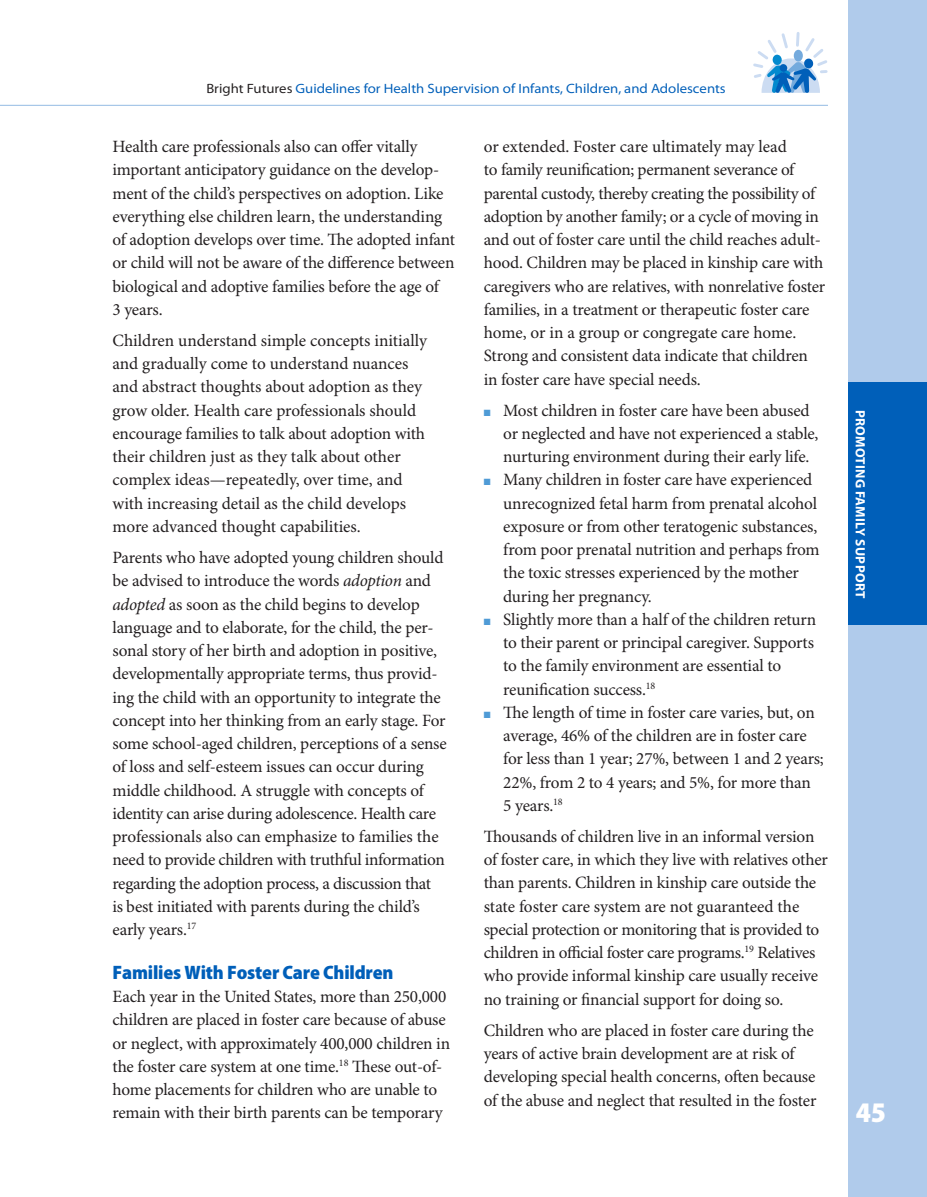
<style>
.page{position:relative;width:927px;height:1197px;background:#fff}
.page>*{position:absolute;margin:0;border:0;box-sizing:border-box;transform-origin:0 0}
.t1{font:900 semi-condensed 28.5px "Myriad Pro";color:#fff}
.t2{font:900 semi-condensed 19.5px "Myriad Pro";letter-spacing:-.01em;color:#005fb9}
.t3{font:17.25px/23.2px "Minion Pro";letter-spacing:-.01em;color:#231f20}
.t4{font:semi-expanded 13.5px "Myriad Pro";color:#005fb9}
.t5{font:700 13.5px "Myriad Pro";letter-spacing:.02em;color:#fff}
.s1{color:#231f20}
.s2{font-style:italic}
.s3{color:#4f9bd6}
</style>
<div class="page">
<div style="left:848px;top:0;width:79px;height:1197px;background:#b0cbeb"></div>
<hr style="left:0;top:105px;width:828px;height:1px;background:#94bbe4">
<svg style="left:753px;top:32px;width:75px;height:61px"></svg>
<div style="left:848px;top:382px;width:79px;height:244px;background:#005fb9"></div>
<p class="t4" style="left:206px;top:81px;width:521px"><span class="s1">Bright Futures</span> Guidelines for Health Supervision of Infants, Children, and Adolescents</p>
<p class="t3" style="left:112px;top:136px;width:344px">Health care professionals also can offer vitally important anticipatory guidance on the develop&shy;ment of the child’s perspectives on adoption. Like everything else children learn, the understanding of adoption develops over time. The adopted infant or child will not be aware of the difference between biological and adoptive families before the age of<br>3 years.</p>
<p class="t3" style="left:112px;top:329px;width:316px">Children understand simple concepts initially and gradually come to understand nuances and abstract thoughts about adoption as they grow older. Health care professionals should encourage families to talk about adoption with their children just as they talk about other complex ideas—repeatedly, over time, and with increasing detail as the child develops more advanced thought capabilities.</p>
<p class="t3" style="left:112px;top:547px;width:336px">Parents who have adopted young children should be advised to introduce the words <span class="s2">adoption</span> and <span class="s2">adopted</span> as soon as the child begins to develop language and to elaborate, for the child, the per&shy;sonal story of her birth and adoption in positive, developmentally appropriate terms, thus provid&shy;ing the child with an opportunity to integrate the concept into her thinking from an early stage. For some school-aged children, perceptions of a sense of loss and self-esteem issues can occur during middle childhood. A struggle with concepts of identity can arise during adolescence. Health care professionals also can emphasize to families the need to provide children with truthful information regarding the adoption process, a discussion that<br>is best initiated with parents during the child’s early years.<sup>17</sup></p>
<p class="t2" style="left:112px;top:961px;width:283px">Families With Foster Care Children</p>
<p class="t3" style="left:112px;top:986px;width:339px">Each year in the United States, more than 250,000 children are placed in foster care because of abuse or neglect, with approximately 400,000 children in the foster care system at one time.<sup>18</sup> These out-of&shy;home placements for children who are unable to remain with their birth parents can be temporary</p>
<p class="t3" style="left:484px;top:136px;width:343px">or extended. Foster care ultimately may lead<br>to family reunification; permanent severance of parental custody, thereby creating the possibility of adoption by another family; or a cycle of moving in and out of foster care until the child reaches adult&shy;hood. Children may be placed in kinship care with caregivers who are relatives, with nonrelative foster families, in a treatment or therapeutic foster care home, or in a group or congregate care home.<br>Strong and consistent data indicate that children in foster care have special needs.</p>
<p class="t3" style="left:503px;top:399px;width:317px;text-indent:-20px"><span class="s3">■</span> Most children in foster care have been abused or neglected and have not experienced a stable, nurturing environment during their early life.</p>
<p class="t3" style="left:503px;top:469px;width:318px;text-indent:-20px"><span class="s3">■</span> Many children in foster care have experienced unrecognized fetal harm from prenatal alcohol exposure or from other teratogenic substances, from poor prenatal nutrition and perhaps from the toxic stresses experienced by the mother during her pregnancy.</p>
<p class="t3" style="left:503px;top:608px;width:314px;text-indent:-20px"><span class="s3">■</span> Slightly more than a half of the children return to their parent or principal caregiver. Supports to the family environment are essential to reunification success.<sup>18</sup></p>
<p class="t3" style="left:503px;top:701px;width:322px;text-indent:-20px"><span class="s3">■</span> The length of time in foster care varies, but, on average, 46% of the children are in foster care for less than 1 year; 27%, between 1 and 2 years; 22%, from 2 to 4 years; and 5%, for more than<br>5 years.<sup>18</sup></p>
<p class="t3" style="left:484px;top:826px;width:346px">Thousands of children live in an informal version of foster care, in which they live with relatives other than parents. Children in kinship care outside the state foster care system are not guaranteed the special protection or monitoring that is provided to children in official foster care programs.<sup>19</sup> Relatives who provide informal kinship care usually receive no training or financial support for doing so.</p>
<p class="t3" style="left:484px;top:1019px;width:334px">Children who are placed in foster care during the years of active brain development are at risk of developing special health concerns, often because of the abuse and neglect that resulted in the foster</p>
<p class="t5" style="left:868px;top:410px;width:189px;rotate:90deg">Promoting FAMILY SUPPORT</p>
<h1 class="t1" style="left:856px;top:1096px;width:32px">45</h1>
</div>
